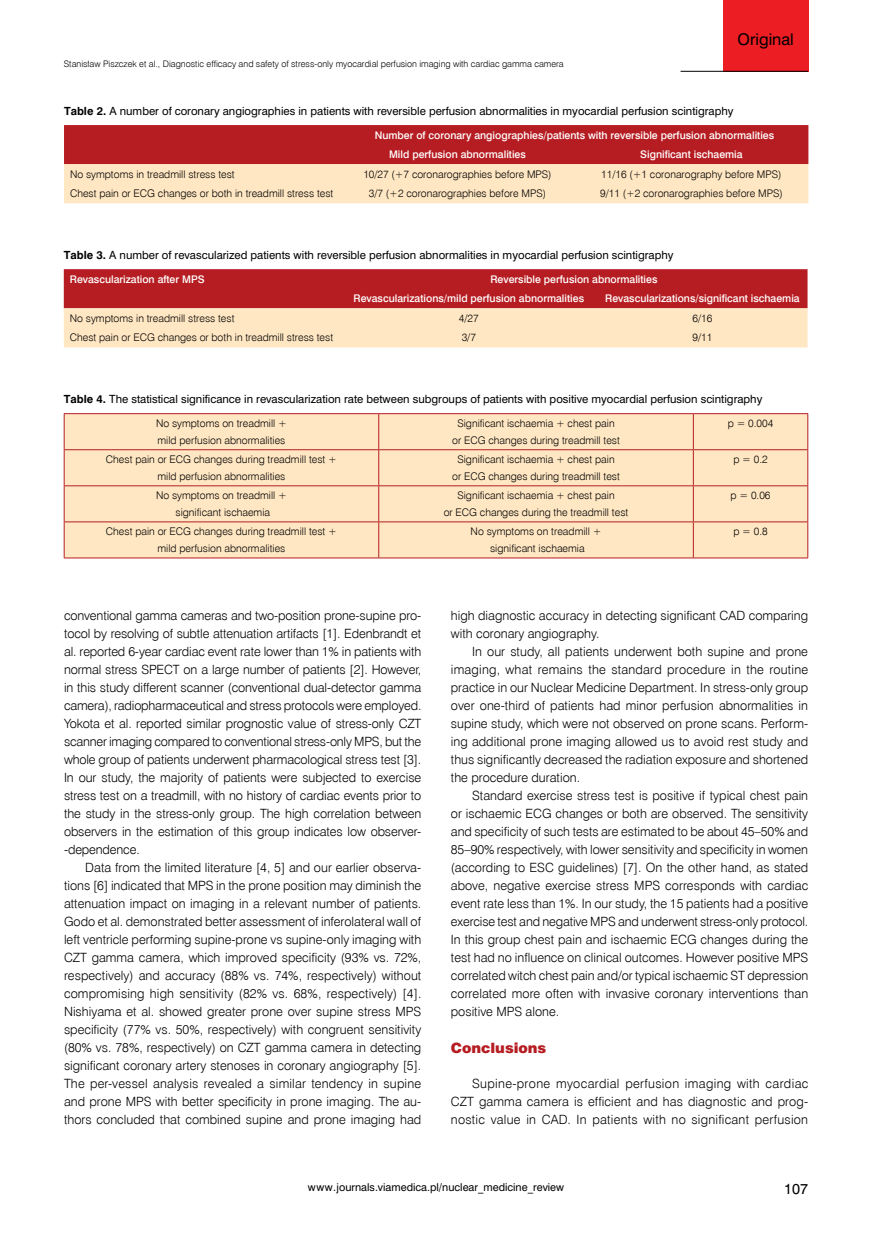
<style>
.page{position:relative;width:872px;height:1234px;background:#fff}
.page>*{position:absolute;margin:0;border:0;box-sizing:border-box;transform-origin:0 0}
.t1{font:15px "Swis 721 PL";color:#000}
.t2{font:14.25px "Swis 721 Blk EU";color:#b61d22}
.t3{font:13.5px "Swis 721 PL";color:#000}
.t4{font:12.75px/18px "Swis 721 Lt EU";color:#000;text-align:justify}
.t5{font:10.5px/16.5px "Swis 721 Lt EU";color:#000;text-align:center}
.t6{font:10.5px "Swis 721 PL";color:#000}
.t7{font:10.5px/19.5px "Swis 721 Md EU";color:#fff}
.t8{font:10.05px "Swis 721 PL";color:#000}
.t9{font:9px "Swis 721 Lt EU";color:#000}
.s1{font-weight:700}
</style>
<div class="page">
<div style="left:723px;top:0;width:85px;height:71px;background:#ed1d24"></div>
<hr style="left:680px;top:71px;width:128px;height:1px;background:#000">
<div style="left:65px;top:414px;width:742px;height:143px;background:#ffe7c3"></div>
<hr style="left:64px;top:413px;width:315px;height:1px;background:#b61d22">
<hr style="left:64px;top:414px;width:1px;height:35px;background:#b61d22">
<hr style="left:379px;top:413px;width:314px;height:1px;background:#b61d22">
<hr style="left:378px;top:414px;width:1px;height:35px;background:#b61d22">
<hr style="left:693px;top:413px;width:115px;height:1px;background:#b61d22">
<hr style="left:693px;top:414px;width:1px;height:35px;background:#b61d22">
<hr style="left:807px;top:414px;width:1px;height:35px;background:#b61d22">
<hr style="left:64px;top:449px;width:315px;height:1px;background:#b61d22">
<hr style="left:64px;top:450px;width:1px;height:35px;background:#b61d22">
<hr style="left:379px;top:449px;width:314px;height:1px;background:#b61d22">
<hr style="left:378px;top:450px;width:1px;height:35px;background:#b61d22">
<hr style="left:693px;top:449px;width:115px;height:1px;background:#b61d22">
<hr style="left:693px;top:450px;width:1px;height:35px;background:#b61d22">
<hr style="left:807px;top:450px;width:1px;height:35px;background:#b61d22">
<hr style="left:64px;top:485px;width:315px;height:1px;background:#b61d22">
<hr style="left:64px;top:486px;width:1px;height:35px;background:#b61d22">
<hr style="left:379px;top:485px;width:314px;height:1px;background:#b61d22">
<hr style="left:378px;top:486px;width:1px;height:35px;background:#b61d22">
<hr style="left:693px;top:485px;width:115px;height:1px;background:#b61d22">
<hr style="left:693px;top:486px;width:1px;height:35px;background:#b61d22">
<hr style="left:807px;top:486px;width:1px;height:35px;background:#b61d22">
<hr style="left:64px;top:521px;width:315px;height:1px;background:#b61d22">
<hr style="left:64px;top:522px;width:1px;height:35px;background:#b61d22">
<hr style="left:379px;top:521px;width:314px;height:1px;background:#b61d22">
<hr style="left:378px;top:522px;width:1px;height:35px;background:#b61d22">
<hr style="left:693px;top:521px;width:115px;height:1px;background:#b61d22">
<hr style="left:693px;top:522px;width:1px;height:35px;background:#b61d22">
<hr style="left:807px;top:522px;width:1px;height:35px;background:#b61d22">
<hr style="left:64px;top:557px;width:315px;height:1px;background:#b61d22">
<hr style="left:379px;top:557px;width:314px;height:1px;background:#b61d22">
<hr style="left:693px;top:557px;width:115px;height:1px;background:#b61d22">
<svg style="left:64px;top:125px;width:744px;height:78px;background:#da8272"></svg>
<svg style="left:64px;top:269px;width:743px;height:78px;background:#da8272"></svg>
<p class="t9" style="left:64px;top:58px;width:501px">Stanisław Piszczek et al., Diagnostic efficacy and safety of stress-only myocardial perfusion imaging with cardiac gamma camera</p>
<p class="t1" style="left:737px;top:29px;width:58px">Original</p>
<p class="t6" style="left:64px;top:104px;width:671px"><span class="s1">Table 2.</span> A number of coronary angiographies in patients with reversible perfusion abnormalities in myocardial perfusion scintigraphy</p>
<p class="t7" style="left:389px;top:126px;width:386px;text-indent:-14px">Number of coronary angiographies/patients with reversible perfusion abnormalities<br>Mild perfusion abnormalities</p>
<p class="t7" style="left:640px;top:145px;width:104px">Significant ischaemia</p>
<p class="t5" style="left:70px;top:166px;width:166px">No symptoms in treadmill stress test</p>
<p class="t5" style="left:363px;top:166px;width:190px">10/27 (+7 coronarographies before MPS)</p>
<p class="t5" style="left:601px;top:166px;width:182px">11/16 (+1 coronarography before MPS)</p>
<p class="t5" style="left:70px;top:185px;width:265px">Chest pain or ECG changes or both in treadmill stress test</p>
<p class="t5" style="left:369px;top:185px;width:179px">3/7 (+2 coronarographies before MPS)</p>
<p class="t5" style="left:600px;top:185px;width:184px">9/11 (+2 coronarographies before MPS)</p>
<p class="t6" style="left:64px;top:248px;width:611px"><span class="s1">Table 3.</span> A number of revascularized patients with reversible perfusion abnormalities in myocardial perfusion scintigraphy</p>
<p class="t7" style="left:70px;top:270px;width:136px">Revascularization after MPS</p>
<p class="t7" style="left:353px;top:270px;width:305px;text-indent:137px">Reversible perfusion abnormalities<br>Revascularizations/mild perfusion abnormalities</p>
<p class="t7" style="left:605px;top:289px;width:196px">Revascularizations/significant ischaemia</p>
<p class="t5" style="left:70px;top:310px;width:166px">No symptoms in treadmill stress test</p>
<p class="t5" style="left:459px;top:310px;width:21px">4/27</p>
<p class="t5" style="left:692px;top:310px;width:21px">6/16</p>
<p class="t5" style="left:70px;top:329px;width:265px">Chest pain or ECG changes or both in treadmill stress test</p>
<p class="t5" style="left:462px;top:329px;width:16px">3/7</p>
<p class="t5" style="left:692px;top:329px;width:21px">9/11</p>
<p class="t6" style="left:64px;top:392px;width:700px"><span class="s1">Table 4.</span> The statistical significance in revascularization rate between subgroups of patients with positive myocardial perfusion scintigraphy</p>
<p class="t5" style="left:156px;top:415px;width:132px;text-align:left">No symptoms on treadmill + mild perfusion abnormalities</p>
<p class="t5" style="left:452px;top:415px;width:169px">Significant ischaemia + chest pain or ECG changes during treadmill test</p>
<p class="t5" style="left:728px;top:415px;width:47px">p = 0.004</p>
<p class="t5" style="left:106px;top:451px;width:232px">Chest pain or ECG changes during treadmill test + mild perfusion abnormalities</p>
<p class="t5" style="left:452px;top:451px;width:169px">Significant ischaemia + chest pain or ECG changes during treadmill test</p>
<p class="t5" style="left:733px;top:451px;width:36px">p = 0.2</p>
<p class="t5" style="left:156px;top:487px;width:132px">No symptoms on treadmill + significant ischaemia</p>
<p class="t5" style="left:444px;top:487px;width:186px">Significant ischaemia + chest pain<br>or ECG changes during the treadmill test</p>
<p class="t5" style="left:730px;top:487px;width:41px">p = 0.06</p>
<p class="t5" style="left:106px;top:523px;width:232px">Chest pain or ECG changes during treadmill test + mild perfusion abnormalities</p>
<p class="t5" style="left:470px;top:523px;width:132px">No symptoms on treadmill + significant ischaemia</p>
<p class="t5" style="left:733px;top:523px;width:36px">p = 0.8</p>
<p class="t4" style="left:64px;top:606px;width:359px">conventional gamma cameras and two-position prone-supine pro&shy;tocol by resolving of subtle attenuation artifacts [1]. Edenbrandt et al. reported 6-year cardiac event rate lower than 1% in patients with normal stress SPECT on a large number of patients [2]. However, in this study different scanner (conventional dual-detector gamma camera), radiopharmaceutical and stress protocols were employed.<br>Yokota et al. reported similar prognostic value of stress-only CZT scanner imaging compared to conventional stress-only MPS, but the whole group of patients underwent pharmacological stress test [3].<br>In our study, the majority of patients were subjected to exercise stress test on a treadmill, with no history of cardiac events prior to the study in the stress-only group. The high correlation between observers in the estimation of this group indicates low observer--dependence.</p>
<p class="t4" style="left:64px;top:858px;width:359px;text-indent:21px">Data from the limited literature [4, 5] and our earlier observa&shy;tions [6] indicated that MPS in the prone position may diminish the attenuation impact on imaging in a relevant number of patients.<br>Godo et al. demonstrated better assessment of inferolateral wall of left ventricle performing supine-prone vs supine-only imaging with CZT gamma camera, which improved specificity (93% vs. 72%, respectively) and accuracy (88% vs. 74%, respectively) without compromising high sensitivity (82% vs. 68%, respectively) [4].<br>Nishiyama et al. showed greater prone over supine stress MPS specificity (77% vs. 50%, respectively) with congruent sensitivity (80% vs. 78%, respectively) on CZT gamma camera in detecting significant coronary artery stenoses in coronary angiography [5].<br>The per-vessel analysis revealed a similar tendency in supine and prone MPS with better specificity in prone imaging. The au&shy;thors concluded that combined supine and prone imaging had</p>
<p class="t4" style="left:451px;top:606px;width:359px">high diagnostic accuracy in detecting significant CAD comparing with coronary angiography.</p>
<p class="t4" style="left:451px;top:642px;width:359px;text-indent:21px">In our study, all patients underwent both supine and prone imaging, what remains the standard procedure in the routine practice in our Nuclear Medicine Department. In stress-only group over one-third of patients had minor perfusion abnormalities in supine study, which were not observed on prone scans. Perform&shy;ing additional prone imaging allowed us to avoid rest study and thus significantly decreased the radiation exposure and shortened the procedure duration.</p>
<p class="t4" style="left:451px;top:786px;width:359px;text-indent:21px">Standard exercise stress test is positive if typical chest pain or ischaemic ECG changes or both are observed. The sensitivity and specificity of such tests are estimated to be about 45–50% and 85–90% respectively, with lower sensitivity and specificity in women (according to ESC guidelines) [7]. On the other hand, as stated above, negative exercise stress MPS corresponds with cardiac event rate less than 1%. In our study, the 15 patients had a positive exercise test and negative MPS and underwent stress-only protocol.<br>In this group chest pain and ischaemic ECG changes during the test had no influence on clinical outcomes. However positive MPS correlated witch chest pain and/or typical ischaemic ST depression correlated more often with invasive coronary interventions than positive MPS alone.</p>
<p class="t2" style="left:451px;top:1038px;width:97px">Conclusions</p>
<p class="t4" style="left:451px;top:1074px;width:359px;text-indent:21px">Supine-prone myocardial perfusion imaging with cardiac CZT gamma camera is efficient and has diagnostic and prog&shy;nostic value in CAD. In patients with no significant perfusion</p>
<p class="t8" style="left:308px;top:1180px;width:258px">www.journals.viamedica.pl/nuclear_medicine_review</p>
<p class="t3" style="left:784px;top:1179px;width:25px">107</p>
</div>
